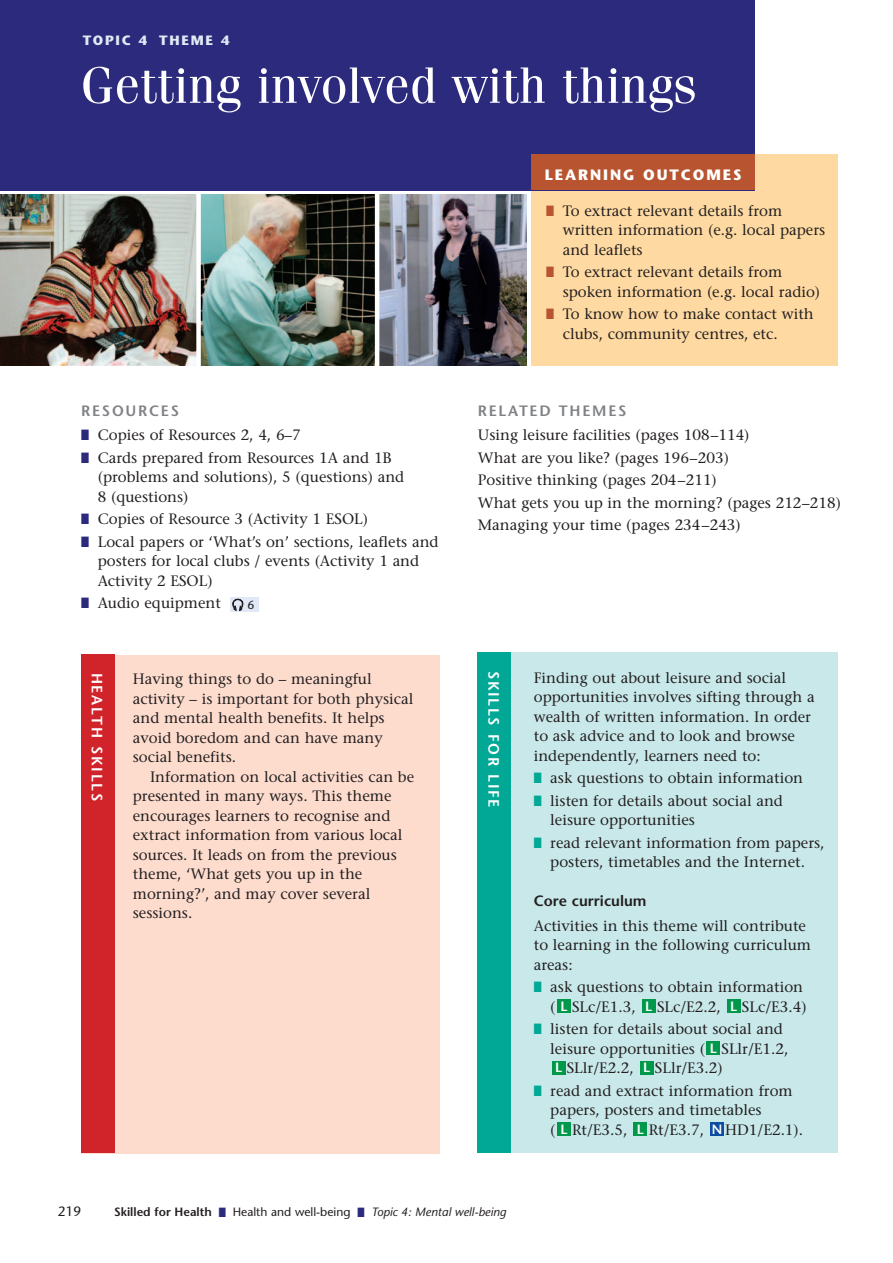
<style>
.page{position:relative;width:893px;height:1263px;background:#fff}
.page>*{position:absolute;margin:0;border:0;box-sizing:border-box;transform-origin:0 0}
.t1{font:51px "Fenice";color:#fff}
.t2{font:15px/19.5px "Stone Serif";color:#231f20}
.t3{font:600 15px "Stone Sans";letter-spacing:.115em;color:#fff}
.t4{font:600 15px "Stone Sans";letter-spacing:.115em;color:#808285}
.t5{font:700 15px "Stone Sans";letter-spacing:.125em;color:#fff}
.t6{font:600 15px "Stone Sans";color:#231f20}
.t7{font:700 13.5px "Stone Sans";letter-spacing:.125em;color:#e1e9f6}
.t8{font:600 13.5px "Stone Sans";color:#fff}
.t9{font:13.5px "Stone Sans";color:#231f20}
.t10{font:italic 12px "Stone Sans";color:#231f20}
.t11{font:12px "Stone Sans";color:#231f20}
.s1{color:#2c2a7c}
.s2{color:#b85530}
.s3{color:#00a895}
.s4{font-family:"Stone Sans";font-weight:600;font-size:13.5px;color:#fff}
.s5{font-weight:600;font-style:normal}
.s6{font-style:normal}
</style>
<div class="page">
<div style="left:531px;top:154px;width:306px;height:212px;background:#fed9a1"></div>
<div style="left:0;top:0;width:754px;height:190px;background:#2c2a7c"></div>
<div style="left:531px;top:154px;width:223px;height:36px;background:#b85530"></div>
<img style="left:0;top:195px;width:196px;height:171px">
<img style="left:201px;top:195px;width:174px;height:171px">
<img style="left:379px;top:195px;width:147px;height:171px">
<div style="left:230px;top:597px;width:28px;height:15px;background:#e1e9f6"></div>
<svg style="left:232px;top:599px;width:11px;height:12px"></svg>
<div style="left:81px;top:655px;width:359px;height:498px;background:#fddcce"></div>
<div style="left:81px;top:655px;width:33px;height:498px;background:#d1232a"></div>
<div style="left:478px;top:652px;width:360px;height:502px;background:#c8e8ea"></div>
<div style="left:478px;top:652px;width:33px;height:501px;background:#00a895"></div>
<div style="left:710px;top:1123px;width:13px;height:13px;background:#0d4da1"></div>
<div style="left:633px;top:1123px;width:14px;height:13px;background:#00984a"></div>
<div style="left:557px;top:1123px;width:13px;height:13px;background:#00984a"></div>
<div style="left:640px;top:1061px;width:13px;height:14px;background:#00984a"></div>
<div style="left:552px;top:1061px;width:13px;height:14px;background:#00984a"></div>
<div style="left:706px;top:1042px;width:14px;height:13px;background:#00984a"></div>
<div style="left:727px;top:1000px;width:13px;height:13px;background:#00984a"></div>
<div style="left:642px;top:1000px;width:13px;height:13px;background:#00984a"></div>
<div style="left:557px;top:1000px;width:13px;height:13px;background:#00984a"></div>
<p class="t7" style="left:83px;top:35px;width:148px">TOPIC 4 THEME 4</p>
<h1 class="t1" style="left:81px;top:67px;width:618px">Getting involved with things</h1>
<p class="t5" style="left:544px;top:169px;width:198px">LEARNING OUTCOMES</p>
<p class="t4" style="left:81px;top:405px;width:99px">RESOURCES</p>
<p class="t2" style="left:81px;top:427px;width:221px"><span class="s1">■</span> Copies of Resources 2, 4, 6–7</p>
<p class="t2" style="left:98px;top:450px;width:308px;text-indent:-17px"><span class="s1">■</span> Cards prepared from Resources 1A and 1B (problems and solutions), 5 (questions) and<br>8 (questions)</p>
<p class="t2" style="left:81px;top:511px;width:288px"><span class="s1">■</span> Copies of Resource 3 (Activity 1 ESOL)</p>
<p class="t2" style="left:98px;top:534px;width:342px;text-indent:-17px"><span class="s1">■</span> Local papers or ‘What’s on’ sections, leaflets and posters for local clubs / events (Activity 1 and<br>Activity 2 ESOL)</p>
<p class="t2" style="left:81px;top:595px;width:141px"><span class="s1">■</span> Audio equipment</p>
<p class="t11" style="left:247px;top:600px;width:8px">6</p>
<p class="t3" style="left:103px;top:673px;width:130px;rotate:90deg">HEALTH SKILLS</p>
<p class="t2" style="left:133px;top:671px;width:282px">Having things to do – meaningful activity – is important for both physical and mental health benefits. It helps avoid boredom and can have many social benefits.</p>
<p class="t2" style="left:133px;top:768px;width:283px;text-indent:17px">Information on local activities can be presented in many ways. This theme encourages learners to recognise and extract information from various local sources. It leads on from the previous theme, ‘What gets you up in the morning?’, and may cover several sessions.</p>
<p class="t2" style="left:562px;top:202px;width:264px;text-indent:-16px"><span class="s2">■</span> To extract relevant details from written information (e.g. local papers and leaflets</p>
<p class="t2" style="left:562px;top:264px;width:259px;text-indent:-16px"><span class="s2">■</span> To extract relevant details from spoken information (e.g. local radio)</p>
<p class="t2" style="left:562px;top:306px;width:252px;text-indent:-16px"><span class="s2">■</span> To know how to make contact with clubs, community centres, etc.</p>
<p class="t4" style="left:478px;top:405px;width:150px">RELATED THEMES</p>
<p class="t2" style="left:478px;top:426px;width:365px;line-height:22.5px">Using leisure facilities (pages 108–114)<br>What are you like? (pages 196–203)<br>Positive thinking (pages 204–211)<br>What gets you up in the morning? (pages 212–218)<br>Managing your time (pages 234–243)</p>
<p class="t3" style="left:499px;top:670px;width:138px;rotate:90deg">SKILLS FOR LIFE</p>
<p class="t2" style="left:534px;top:669px;width:282px">Finding out about leisure and social opportunities involves sifting through a wealth of written information. In order to ask advice and to look and browse independently, learners need to:</p>
<p class="t2" style="left:534px;top:770px;width:271px"><span class="s3">■</span> ask questions to obtain information</p>
<p class="t2" style="left:550px;top:792px;width:234px;text-indent:-16px"><span class="s3">■</span> listen for details about social and leisure opportunities</p>
<p class="t2" style="left:534px;top:834px;width:292px;text-align:center"><span class="s3">■</span> read relevant information from papers, posters, timetables and the Internet.</p>
<p class="t6" style="left:534px;top:895px;width:114px">Core curriculum</p>
<p class="t2" style="left:534px;top:917px;width:279px">Activities in this theme will contribute to learning in the following curriculum areas:</p>
<p class="t2" style="left:550px;top:979px;width:254px;text-indent:-16px"><span class="s3">■</span> ask questions to obtain information ( SLc/E1.3,</p>
<p class="t2" style="left:657px;top:998px;width:65px">SLc/E2.2,</p>
<p class="t2" style="left:742px;top:998px;width:66px">SLc/E3.4)</p>
<p class="t2" style="left:534px;top:1021px;width:251px"><span class="s3">■</span> listen for details about social and</p>
<p class="t2" style="left:550px;top:1040px;width:239px">leisure opportunities ( SLlr/E1.2,</p>
<p class="t2" style="left:567px;top:1060px;width:68px">SLlr/E2.2,</p>
<p class="t2" style="left:655px;top:1060px;width:69px">SLlr/E3.2)</p>
<p class="t2" style="left:550px;top:1082px;width:244px;text-indent:-16px"><span class="s3">■</span> read and extract information from papers, posters and timetables<br>( <span class="s4">L</span> Rt/E3.5,</p>
<p class="t8" style="left:560px;top:1001px;width:9px">L</p>
<p class="t8" style="left:645px;top:1001px;width:9px">L</p>
<p class="t8" style="left:730px;top:1001px;width:9px">L</p>
<p class="t8" style="left:709px;top:1043px;width:9px">L</p>
<p class="t8" style="left:555px;top:1063px;width:9px">L</p>
<p class="t8" style="left:643px;top:1063px;width:9px">L</p>
<p class="t2" style="left:648px;top:1121px;width:57px">Rt/E3.7,</p>
<p class="t2" style="left:725px;top:1121px;width:79px">HD1/E2.1).</p>
<p class="t8" style="left:637px;top:1124px;width:9px">L</p>
<p class="t8" style="left:711px;top:1124px;width:12px">N</p>
<p class="t9" style="left:58px;top:1206px;width:25px">219</p>
<p class="t10" style="left:114px;top:1207px;width:393px"><span class="s5">Skilled for Health</span> <span class="s1">■</span> <span class="s6">Health and well-being</span> <span class="s1">■</span> Topic 4: Mental well-being</p>
</div>
